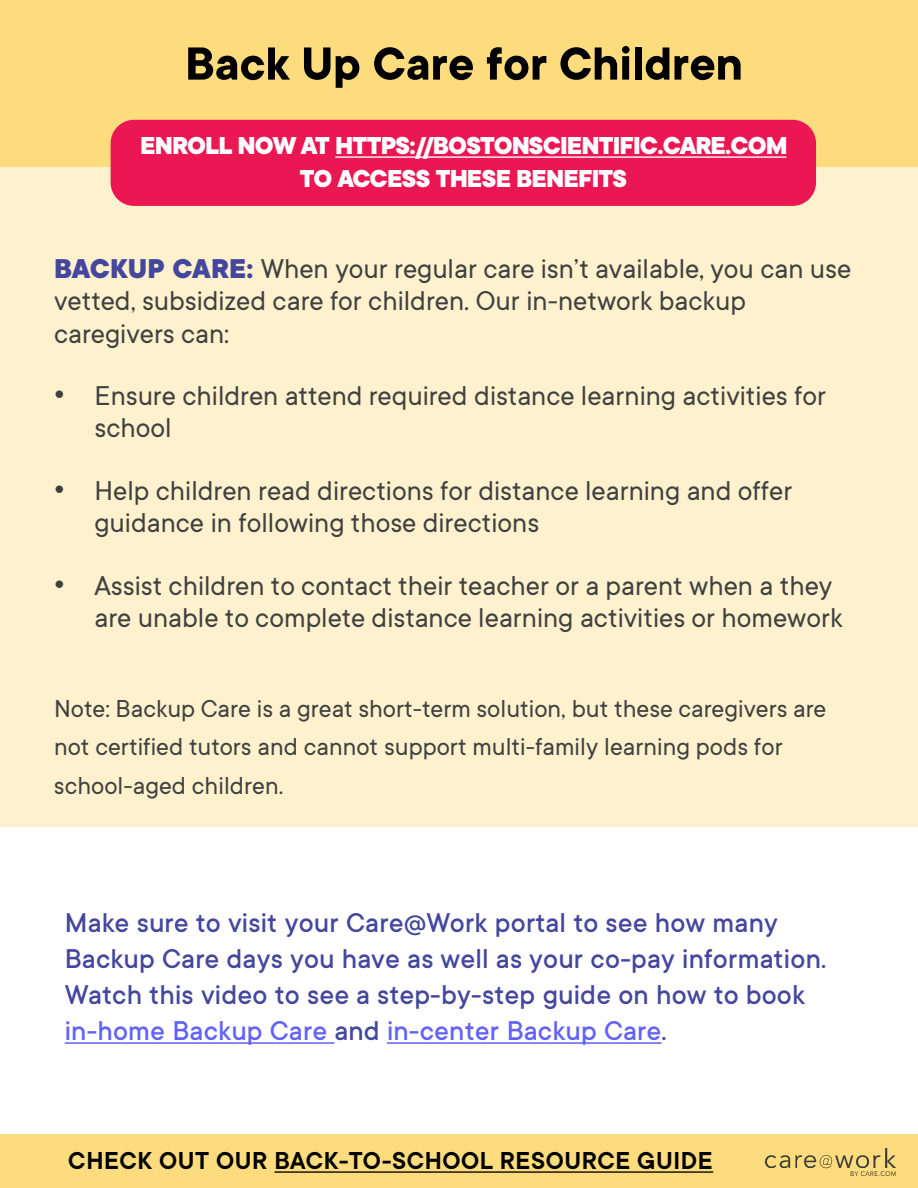
<style>
.page{position:relative;width:918px;height:1188px;background:#fff}
.page>*{position:absolute;margin:0;border:0;box-sizing:border-box;transform-origin:0 0}
.t1{font:700 51px "TT Commons";color:#000}
.t2{font:30px/32.4px "TT Commons";color:#404040}
.t3{font:500 30px/36px "TT Commons";letter-spacing:.005em;color:#44479d}
.t4{font:27px/38.8px "TT Commons";color:#404040}
.t5{font:800 27px/32.4px "TT Commons";letter-spacing:-.035em;color:#fff;text-align:center}
.t6{font:600 27px "TT Commons";letter-spacing:.025em;color:#000}
.s1{font-weight:800;color:#44479d}
.s2{font-family:"Arial"}
.s3{color:#6262fb}
</style>
<div class="page">
<div style="left:0;top:140px;width:918px;height:687px;background:#fef1cd"></div>
<div style="left:0;top:0;width:918px;height:166px;background:#fddc7d"></div>
<div style="left:0;top:1134px;width:918px;height:54px;background:#fddc7d"></div>
<svg style="left:274px;top:1171px;width:439px;height:2px"></svg>
<img style="left:764px;top:1148px;width:132px;height:28px">
<svg style="left:65px;top:1042px;width:269px;height:2px"></svg>
<svg style="left:387px;top:1042px;width:275px;height:2px"></svg>
<div style="left:111px;top:120px;width:705px;height:86px;background:#ea1752;border-radius:23px"></div>
<svg style="left:335px;top:156px;width:452px;height:2px"></svg>
<h1 class="t1" style="left:185px;top:36px;width:559px">Back Up Care for Children</h1>
<p class="t5" style="left:140px;top:130px;width:649px">ENROLL NOW AT HTTPS://BOSTONSCIENTIFIC.CARE.COM<br>TO ACCESS THESE BENEFITS</p>
<p class="t2" style="left:54px;top:253px;width:799px"><span class="s1">BACKUP CARE:</span> When your regular care isn’t available, you can use vetted, subsidized care for children. Our in-network backup caregivers can:</p>
<p class="t2" style="left:94px;top:380px;width:733px;text-indent:-40px"><span class="s2">•</span> Ensure children attend required distance learning activities for school</p>
<p class="t2" style="left:94px;top:475px;width:699px;text-indent:-40px"><span class="s2">•</span> Help children read directions for distance learning and offer guidance in following those directions</p>
<p class="t2" style="left:94px;top:570px;width:750px;text-indent:-40px"><span class="s2">•</span> Assist children to contact their teacher or a parent when a they are unable to complete distance learning activities or homework</p>
<p class="t4" style="left:54px;top:689px;width:774px">Note: Backup Care is a great short-term solution, but these caregivers are not certified tutors and cannot support multi-family learning pods for school-aged children.</p>
<p class="t3" style="left:65px;top:905px;width:763px">Make sure to visit your Care@Work portal to see how many Backup Care days you have as well as your co-pay information.<br>Watch this video to see a step-by-step guide on how to book <span class="s3">in-home Backup Care</span> and <span class="s3">in-center Backup Care</span>.</p>
<p class="t6" style="left:68px;top:1146px;width:646px">CHECK OUT OUR BACK-TO-SCHOOL RESOURCE GUIDE</p>
</div>
